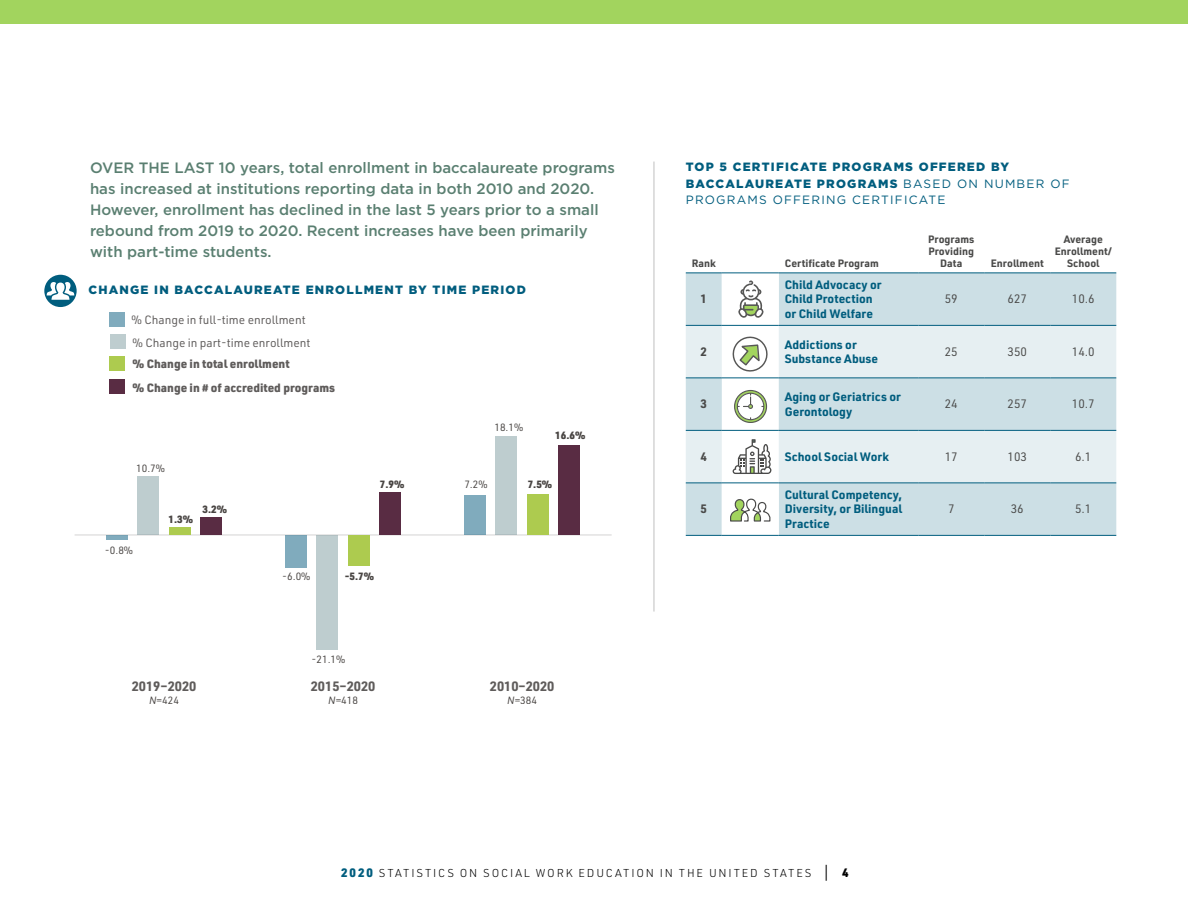
<style>
.page{position:relative;width:1188px;height:918px;background:#fff}
.page>*{position:absolute;margin:0;border:0;box-sizing:border-box;transform-origin:0 0}
.t1{font:500 15px/21px "Gotham";color:#5a7f71}
.t2{font:700 13.35px "URWDIN";color:#5f5c5b}
.t3{font:700 12px/14.4px "URWDIN";color:#005d7e}
.t4{font:900 12px/16.5px "Gotham";letter-spacing:.1em;color:#005d7e}
.t5{font:12px/20.2px "URWDIN";color:#4a4a49}
.t6{font:700 12px "URWDIN";color:#4a4a49}
.t7{font:11.85px "URWDIN";color:#5f5c5b}
.t8{font:900 11.85px "URWDIN";color:#5f5c5b}
.t9{font:300 11.25px "URWDIN";letter-spacing:.16em;color:#000}
.t10{font:700 10.5px/12px "URWDIN";color:#4a4a49;text-align:center}
.t11{font:10.35px "URWDIN";color:#484442}
.t12{font:900 10.35px "URWDIN";color:#484442}
.s1{font-weight:400}
.s2{font-style:italic}
.s3{font-weight:900;font-size:12px;color:#005d7e}
.s4{font-size:18px}
.s5{font-weight:900;font-size:12px}
</style>
<div class="page">
<div style="left:0;top:0;width:1188px;height:24px;background:#a2d45e"></div>
<hr style="left:653px;top:162px;width:2px;height:450px;background:#c6c6c6">
<div style="left:44px;top:275px;width:33px;height:32px;background:#005d7e;border-radius:50%"></div>
<svg style="left:47px;top:282px;width:27px;height:18px"></svg>
<div style="left:686px;top:274px;width:430px;height:261px;background:#ccdfe5"></div>
<svg style="left:686px;top:326px;width:430px;height:157px;background:#dbe8ec"></svg>
<hr style="left:686px;top:273px;width:36px;height:1px;background:#005d7e">
<hr style="left:779px;top:273px;width:139px;height:1px;background:#005d7e">
<hr style="left:918px;top:273px;width:66px;height:1px;background:#005d7e">
<hr style="left:984px;top:273px;width:66px;height:1px;background:#005d7e">
<hr style="left:1050px;top:273px;width:66px;height:1px;background:#005d7e">
<hr style="left:686px;top:325px;width:36px;height:1px;background:#005d7e">
<hr style="left:779px;top:325px;width:139px;height:1px;background:#005d7e">
<hr style="left:918px;top:325px;width:66px;height:1px;background:#005d7e">
<hr style="left:984px;top:325px;width:66px;height:1px;background:#005d7e">
<hr style="left:1050px;top:325px;width:66px;height:1px;background:#005d7e">
<hr style="left:686px;top:378px;width:36px;height:1px;background:#005d7e">
<hr style="left:779px;top:378px;width:139px;height:1px;background:#005d7e">
<hr style="left:918px;top:378px;width:66px;height:1px;background:#005d7e">
<hr style="left:984px;top:378px;width:66px;height:1px;background:#005d7e">
<hr style="left:1050px;top:378px;width:66px;height:1px;background:#005d7e">
<hr style="left:686px;top:430px;width:36px;height:1px;background:#005d7e">
<hr style="left:779px;top:430px;width:139px;height:1px;background:#005d7e">
<hr style="left:918px;top:430px;width:66px;height:1px;background:#005d7e">
<hr style="left:984px;top:430px;width:66px;height:1px;background:#005d7e">
<hr style="left:1050px;top:430px;width:66px;height:1px;background:#005d7e">
<hr style="left:686px;top:483px;width:36px;height:1px;background:#005d7e">
<hr style="left:779px;top:483px;width:139px;height:1px;background:#005d7e">
<hr style="left:918px;top:483px;width:66px;height:1px;background:#005d7e">
<hr style="left:984px;top:483px;width:66px;height:1px;background:#005d7e">
<hr style="left:1050px;top:483px;width:66px;height:1px;background:#005d7e">
<hr style="left:686px;top:535px;width:36px;height:1px;background:#005d7e">
<hr style="left:722px;top:535px;width:57px;height:1px;background:#005d7e">
<hr style="left:779px;top:535px;width:139px;height:1px;background:#005d7e">
<hr style="left:918px;top:535px;width:66px;height:1px;background:#005d7e">
<hr style="left:984px;top:535px;width:66px;height:1px;background:#005d7e">
<hr style="left:1050px;top:535px;width:66px;height:1px;background:#005d7e">
<hr style="left:75px;top:534px;width:537px;height:2px;background:#e2e1e1">
<div style="left:110px;top:379px;width:15px;height:15px;background:#592c43"></div>
<hr style="left:106px;top:535px;width:22px;height:4px;background:#80abbd">
<div style="left:285px;top:535px;width:22px;height:32px;background:#80abbd"></div>
<div style="left:464px;top:496px;width:22px;height:39px;background:#80abbd"></div>
<div style="left:110px;top:356px;width:15px;height:15px;background:#adcb4f"></div>
<div style="left:137px;top:477px;width:22px;height:58px;background:#becdcf"></div>
<div style="left:316px;top:535px;width:22px;height:114px;background:#becdcf"></div>
<div style="left:496px;top:437px;width:21px;height:98px;background:#becdcf"></div>
<div style="left:110px;top:334px;width:15px;height:15px;background:#becdcf"></div>
<div style="left:169px;top:528px;width:22px;height:7px;background:#adcb4f"></div>
<div style="left:348px;top:535px;width:22px;height:31px;background:#adcb4f"></div>
<div style="left:527px;top:494px;width:22px;height:41px;background:#adcb4f"></div>
<div style="left:110px;top:313px;width:15px;height:14px;background:#80abbd"></div>
<div style="left:200px;top:518px;width:22px;height:17px;background:#592c43"></div>
<div style="left:379px;top:492px;width:22px;height:43px;background:#592c43"></div>
<div style="left:558px;top:445px;width:22px;height:90px;background:#592c43"></div>
<svg style="left:722px;top:273px;width:57px;height:262px"></svg>
<p class="t1" style="left:90px;top:157px;width:526px">OVER THE LAST 10 years, total enrollment in baccalaureate programs has increased at institutions reporting data in both 2010 and 2020.<br>However, enrollment has declined in the last 5 years prior to a small rebound from 2019 to 2020. Recent increases have been primarily with part-time students.</p>
<p class="t4" style="left:686px;top:158px;width:385px">TOP 5 CERTIFICATE PROGRAMS OFFERED BY<br>BACCALAUREATE PROGRAMS <span class="s1">BASED ON NUMBER OF<br>PROGRAMS OFFERING CERTIFICATE</span></p>
<p class="t10" style="left:692px;top:257px;width:26px">Rank</p>
<p class="t10" style="left:785px;top:257px;width:96px">Certificate Program</p>
<p class="t10" style="left:928px;top:233px;width:48px">Programs<br>Providing<br>Data</p>
<p class="t10" style="left:1055px;top:233px;width:59px">Average<br>Enrollment/<br>School</p>
<p class="t10" style="left:991px;top:257px;width:55px">Enrollment</p>
<p class="t4" style="left:88px;top:281px;width:439px">CHANGE IN BACCALAUREATE ENROLLMENT BY TIME PERIOD</p>
<p class="t5" style="left:103px;top:309px;width:183px">% Change in Full-time Enrollment % Change in Part-time Enrollment</p>
<p class="t6" style="left:103px;top:352px;width:162px">% Change in Total Enrollment</p>
<p class="t8" style="left:133px;top:380px;width:204px">% Change in # of accredited programs</p>
<p class="t7" style="left:132px;top:312px;width:176px">% Change in full-time enrollment</p>
<p class="t7" style="left:133px;top:335px;width:179px">% Change in part-time enrollment</p>
<p class="t8" style="left:133px;top:356px;width:159px">% Change in total enrollment</p>
<p class="t11" style="left:136px;top:461px;width:30px">10.7%</p>
<p class="t11" style="left:105px;top:544px;width:30px">-0.8%</p>
<p class="t12" style="left:169px;top:512px;width:26px">1.3%</p>
<p class="t12" style="left:202px;top:502px;width:26px">3.2%</p>
<p class="t11" style="left:282px;top:570px;width:30px">-6.0%</p>
<p class="t11" style="left:494px;top:420px;width:30px">18.1%</p>
<p class="t12" style="left:555px;top:428px;width:32px">16.6%</p>
<p class="t12" style="left:380px;top:477px;width:26px">7.9%</p>
<p class="t11" style="left:464px;top:478px;width:25px">7.2%</p>
<p class="t12" style="left:528px;top:477px;width:26px">7.5%</p>
<p class="t12" style="left:345px;top:570px;width:31px">-5.7%</p>
<p class="t11" style="left:312px;top:653px;width:35px">-21.1%</p>
<p class="t2" style="left:132px;top:677px;width:66px">2019–2020</p>
<p class="t11" style="left:149px;top:693px;width:31px"><span class="s2">N</span>=424</p>
<p class="t2" style="left:311px;top:677px;width:66px">2015–2020</p>
<p class="t11" style="left:328px;top:693px;width:31px"><span class="s2">N</span>=418</p>
<p class="t2" style="left:490px;top:677px;width:66px">2010–2020</p>
<p class="t11" style="left:507px;top:693px;width:31px"><span class="s2">N</span>=384</p>
<p class="t6" style="left:701px;top:291px;width:8px">1</p>
<p class="t3" style="left:785px;top:277px;width:98px">Child Advocacy or<br>Child Protection or Child Welfare</p>
<p class="t5" style="left:945px;top:289px;width:14px">59</p>
<p class="t5" style="left:1008px;top:289px;width:21px">627</p>
<p class="t5" style="left:1072px;top:289px;width:24px">10.6</p>
<p class="t6" style="left:701px;top:343px;width:8px">2</p>
<p class="t3" style="left:785px;top:337px;width:95px">Addictions or<br>Substance Abuse</p>
<p class="t5" style="left:945px;top:341px;width:14px">25</p>
<p class="t5" style="left:1008px;top:341px;width:21px">350</p>
<p class="t5" style="left:1072px;top:341px;width:24px">14.0</p>
<p class="t6" style="left:701px;top:396px;width:8px">3</p>
<p class="t3" style="left:785px;top:389px;width:118px">Aging or Geriatrics or<br>Gerontology</p>
<p class="t5" style="left:945px;top:394px;width:14px">24</p>
<p class="t5" style="left:1008px;top:394px;width:21px">257</p>
<p class="t5" style="left:1072px;top:394px;width:24px">10.7</p>
<p class="t6" style="left:701px;top:448px;width:8px">4</p>
<p class="t3" style="left:785px;top:449px;width:106px">School Social Work</p>
<p class="t5" style="left:945px;top:446px;width:14px">17</p>
<p class="t5" style="left:1008px;top:446px;width:21px">103</p>
<p class="t5" style="left:1075px;top:446px;width:18px">6.1</p>
<p class="t6" style="left:701px;top:501px;width:8px">5</p>
<p class="t3" style="left:785px;top:487px;width:119px;text-align:justify">Cultural Competency, Diversity, or Bilingual Practice</p>
<p class="t5" style="left:948px;top:499px;width:8px">7</p>
<p class="t5" style="left:1011px;top:499px;width:14px">36</p>
<p class="t5" style="left:1075px;top:499px;width:18px">5.1</p>
<p class="t9" style="left:341px;top:866px;width:509px"><span class="s3">2020</span> STATISTICS ON SOCIAL WORK EDUCATION IN THE UNITED STATES <span class="s4">|</span> <span class="s5">4</span></p>
</div>
